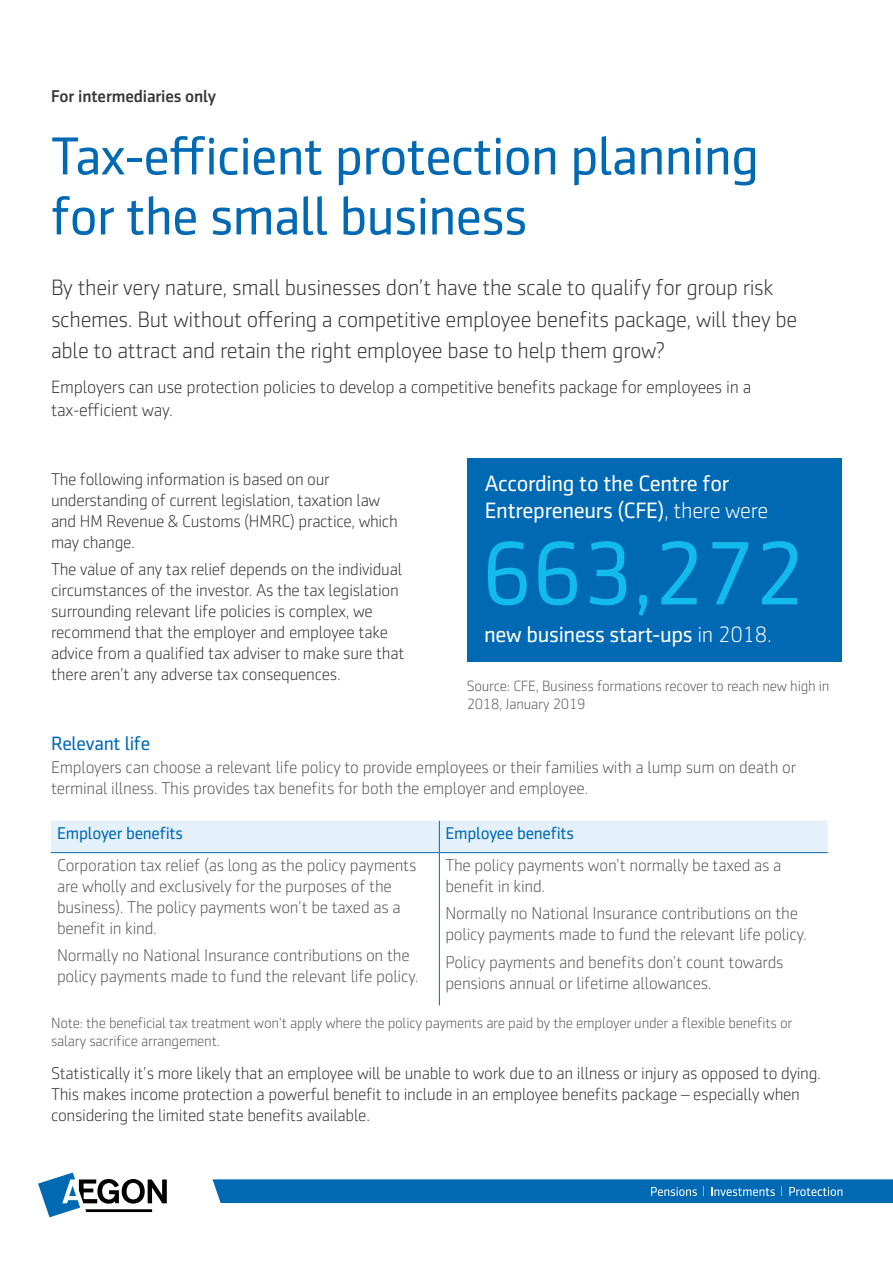
<style>
.page{position:relative;width:893px;height:1263px;background:#fff}
.page>*{position:absolute;margin:0;border:0;box-sizing:border-box;transform-origin:0 0}
.t1{font:91.05px "Sentico Sans DT";letter-spacing:-.015em;color:#13baec}
.t2{font:54px/60px "Sentico Sans DT";letter-spacing:-.015em;color:#0069b4}
.t3{font:300 22.5px/31.2px "Sentico Sans DT";letter-spacing:-.015em;color:#373636}
.t4{font:22.5px/27px "Sentico Sans DT";letter-spacing:-.015em;color:#fff}
.t5{font:19.5px "Sentico Sans DT";letter-spacing:-.015em;color:#0069b4}
.t6{font:300 18px/22.5px "Sentico Sans DT";letter-spacing:-.015em;color:#373636}
.t7{font:300 17.25px/21px "Sentico Sans DT";letter-spacing:-.015em;color:#373636}
.t8{font:300 17.25px/21px "Sentico Sans DT";letter-spacing:-.015em;color:#5a5a59}
.t9{font:17.25px "Sentico Sans DT";letter-spacing:-.015em;color:#0069b4}
.t10{font:500 17.25px "Sentico Sans DT";letter-spacing:-.01em;color:#373636}
.t11{font:300 15px/18px "Sentico Sans DT";letter-spacing:-.015em;color:#5a5a59}
.s1{font-weight:300}
</style>
<div class="page">
<svg style="left:38px;top:1172px;width:129px;height:45px"></svg>
<svg style="left:212px;top:1179px;width:681px;height:24px;background:#0d70b7"></svg>
<div style="left:51px;top:821px;width:777px;height:31px;background:#e4f0fa"></div>
<hr style="left:439px;top:821px;width:1px;height:31px;background:#0069b4">
<hr style="left:51px;top:852px;width:388px;height:1px;background:#0069b4">
<hr style="left:439px;top:852px;width:389px;height:1px;background:#0069b4">
<hr style="left:439px;top:853px;width:1px;height:152px;background:#0069b4">
<div style="left:468px;top:458px;width:374px;height:204px;background:#0069b4"></div>
<p class="t10" style="left:51px;top:86px;width:167px">For intermediaries only</p>
<h2 class="t2" style="left:51px;top:126px;width:709px">Tax-efficient protection planning for the small business</h2>
<p class="t3" style="left:51px;top:272px;width:748px">By their very nature, small businesses don’t have the scale to qualify for group risk schemes. But without offering a competitive employee benefits package, will they be able to attract and retain the right employee base to help them grow?</p>
<p class="t6" style="left:51px;top:376px;width:702px">Employers can use protection policies to develop a competitive benefits package for employees in a tax-efficient way.</p>
<p class="t7" style="left:51px;top:469px;width:348px">The following information is based on our understanding of current legislation, taxation law and HM Revenue &amp; Customs (HMRC) practice, which may change.</p>
<p class="t7" style="left:51px;top:559px;width:355px">The value of any tax relief depends on the individual circumstances of the investor. As the tax legislation surrounding relevant life policies is complex, we recommend that the employer and employee take advice from a qualified tax adviser to make sure that there aren’t any adverse tax consequences.</p>
<h3 class="t4" style="left:485px;top:470px;width:285px">According to the Centre for<br>Entrepreneurs (CFE)<span class="s1">, there were</span></h3>
<h1 class="t1" style="left:482px;top:524px;width:326px">663,272</h1>
<h3 class="t4" style="left:484px;top:621px;width:289px">new business start-ups <span class="s1">in 2018.</span></h3>
<p class="t11" style="left:467px;top:677px;width:364px">Source: CFE, Business formations recover to reach new high in<br>2018, January 2019</p>
<p class="t5" style="left:51px;top:732px;width:101px">Relevant life</p>
<p class="t8" style="left:51px;top:756px;width:747px">Employers can choose a relevant life policy to provide employees or their families with a lump sum on death or terminal illness. This provides tax benefits for both the employer and employee.</p>
<p class="t9" style="left:57px;top:824px;width:128px">Employer benefits</p>
<p class="t9" style="left:445px;top:824px;width:130px">Employee benefits</p>
<p class="t8" style="left:57px;top:855px;width:361px">Corporation tax relief (as long as the policy payments are wholly and exclusively for the purposes of the business). The policy payments won’t be taxed as a benefit in kind.</p>
<p class="t8" style="left:57px;top:945px;width:363px">Normally no National Insurance contributions on the policy payments made to fund the relevant life policy.</p>
<p class="t8" style="left:445px;top:855px;width:338px">The policy payments won’t normally be taxed as a benefit in kind.</p>
<p class="t8" style="left:445px;top:903px;width:363px">Normally no National Insurance contributions on the policy payments made to fund the relevant life policy.</p>
<p class="t8" style="left:445px;top:951px;width:340px">Policy payments and benefits don’t count towards pensions annual or lifetime allowances.</p>
<p class="t11" style="left:51px;top:1013px;width:743px">Note: the beneficial tax treatment won't apply where the policy payments are paid by the employer under a flexible benefits or salary sacrifice arrangement.</p>
<p class="t7" style="left:51px;top:1063px;width:771px">Statistically it’s more likely that an employee will be unable to work due to an illness or injury as opposed to dying.<br>This makes income protection a powerful benefit to include in an employee benefits package – especially when considering the limited state benefits available.</p>
</div>
